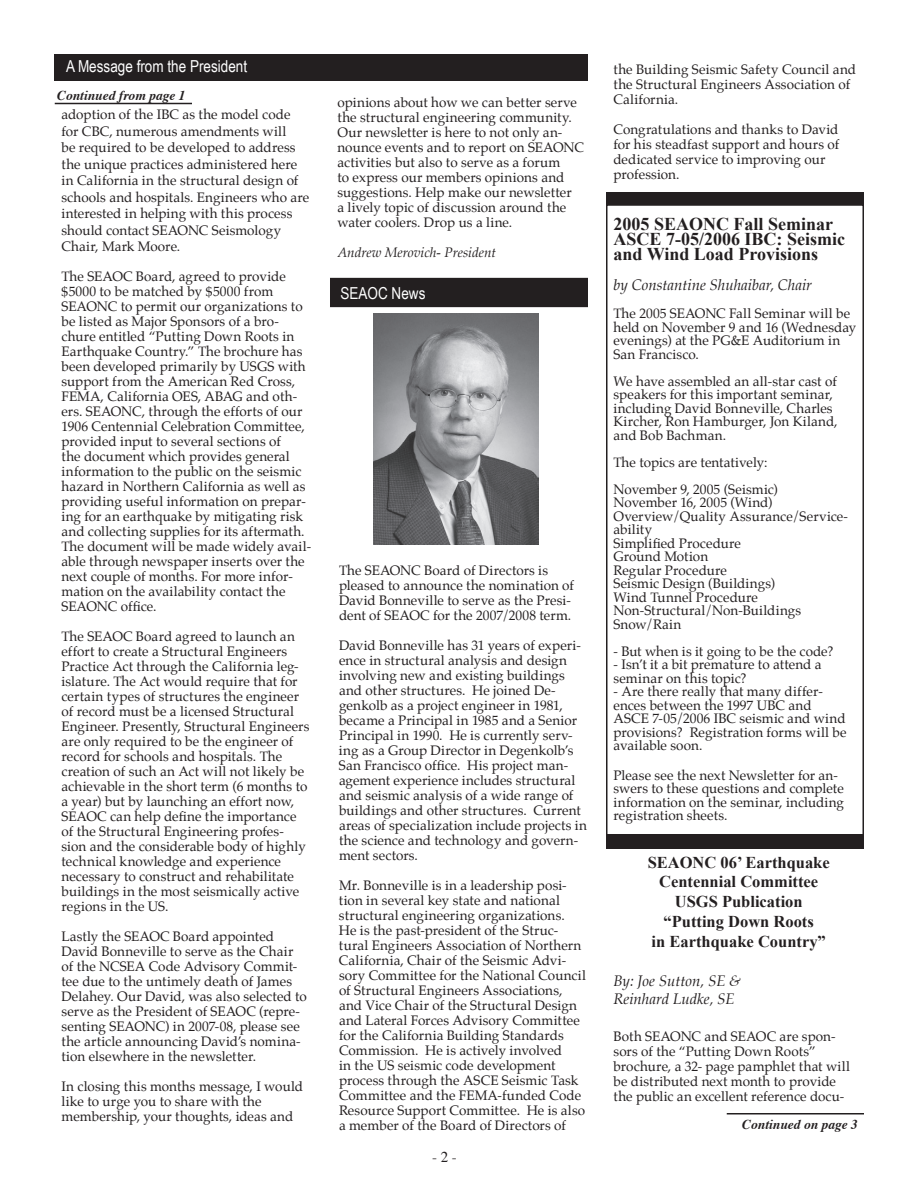
<style>
.page{position:relative;width:918px;height:1188px;background:#fff}
.page>*{position:absolute;margin:0;border:0;box-sizing:border-box;transform-origin:0 0}
.t1{font:700 18px/15px "Times New Roman";color:#231f20}
.t2{font:condensed 18px "Helvetica";color:#fff}
.t3{font:700 16.5px/19.8px "Times New Roman";color:#231f20;text-align:center}
.t4{font:16.5px "Arial Narrow";color:#fff}
.t5{font:italic 15px/18px "Palatino";color:#231f20}
.t6{font:15px "Times";color:#231f20}
.t7{font:13.5px/15px "Palatino";letter-spacing:.005em;color:#231f20}
.t8{font:italic 700 13.5px "Times";color:#231f20}
.t9{font:italic 13.5px "Palatino";color:#231f20}
</style>
<div class="page">
<div style="left:54px;top:54px;width:258px;height:27px;background:#231f20"></div>
<hr style="left:55px;top:103px;width:137px;height:1px;background:#231f20">
<div style="left:312px;top:54px;width:276px;height:27px;background:#231f20"></div>
<hr style="left:727px;top:1113px;width:137px;height:1px;background:#231f20">
<img style="left:374px;top:314px;width:164px;height:230px">
<div style="left:331px;top:279px;width:256px;height:27px;background:#231f20"></div>
<div style="left:330px;top:278px;width:258px;height:29px;border:2px solid #231f20"></div>
<div style="left:607px;top:835px;width:256px;height:13px;background:#231f20"></div>
<div style="left:606px;top:834px;width:258px;height:15px;border:2px solid #231f20"></div>
<div style="left:608px;top:194px;width:255px;height:10px;background:#231f20"></div>
<div style="left:606px;top:192px;width:258px;height:14px;border:3px solid #231f20"></div>
<div style="left:606px;top:204px;width:258px;height:632px;border:2px solid #231f20"></div>
<h1 class="t2" style="left:63px;top:53px;width:199px">A Message from the President</h1>
<p class="t4" style="left:66px;top:56px;width:183px">A Message from the President</p>
<p class="t8" style="left:57px;top:87px;width:130px">Continued from page 1</p>
<p class="t7" style="left:61px;top:107px;width:249px;line-height:16.5px">adoption of the IBC as the model code for CBC, numerous amendments will<br>be required to be developed to address the unique practices administered here in California in the structural design of schools and hospitals. Engineers who are interested in helping with this process should contact SEAONC Seismology Chair, Mark Moore.</p>
<p class="t7" style="left:61px;top:270px;width:251px">The SEAOC Board, agreed to provide $5000 to be matched by $5000 from SEAONC to permit our organizations to be listed as Major Sponsors of a bro&shy;chure entitled “Putting Down Roots in Earthquake Country.” The brochure has been developed primarily by USGS with support from the American Red Cross, FEMA, California OES, ABAG and oth&shy;ers. SEAONC, through the efforts of our 1906 Centennial Celebration Committee, provided input to several sections of<br>the document which provides general information to the public on the seismic hazard in Northern California as well as providing useful information on prepar&shy;ing for an earthquake by mitigating risk and collecting supplies for its aftermath.<br>The document will be made widely avail&shy;able through newspaper inserts over the next couple of months. For more infor&shy;mation on the availability contact the SEAONC office.</p>
<p class="t7" style="left:61px;top:630px;width:249px">The SEAOC Board agreed to launch an effort to create a Structural Engineers Practice Act through the California leg&shy;islature. The Act would require that for certain types of structures the engineer of record must be a licensed Structural Engineer. Presently, Structural Engineers are only required to be the engineer of record for schools and hospitals. The creation of such an Act will not likely be achievable in the short term (6 months to a year) but by launching an effort now, SEAOC can help define the importance of the Structural Engineering profes&shy;sion and the considerable body of highly technical knowledge and experience necessary to construct and rehabilitate buildings in the most seismically active regions in the US.</p>
<p class="t7" style="left:61px;top:930px;width:247px">Lastly the SEAOC Board appointed David Bonneville to serve as the Chair of the NCSEA Code Advisory Commit&shy;tee due to the untimely death of James Delahey. Our David, was also selected to serve as the President of SEAOC (repre&shy;senting SEAONC) in 2007-08, please see the article announcing David’s nomina&shy;tion elsewhere in the newsletter.</p>
<p class="t7" style="left:61px;top:1080px;width:243px">In closing this months message, I would like to urge you to share with the membership, your thoughts, ideas and</p>
<p class="t7" style="left:337px;top:96px;width:248px">opinions about how we can better serve the structural engineering community.<br>Our newsletter is here to not only an&shy;nounce events and to report on SEAONC activities but also to serve as a forum<br>to express our members opinions and suggestions. Help make our newsletter<br>a lively topic of discussion around the water coolers. Drop us a line.</p>
<p class="t9" style="left:337px;top:244px;width:160px">Andrew Merovich- President</p>
<p class="t4" style="left:340px;top:283px;width:86px">SEAOC News</p>
<p class="t7" style="left:339px;top:564px;width:237px">The SEAONC Board of Directors is pleased to announce the nomination of David Bonneville to serve as the Presi&shy;dent of SEAOC for the 2007/2008 term.</p>
<p class="t7" style="left:339px;top:639px;width:250px">David Bonneville has 31 years of experi&shy;ence in structural analysis and design involving new and existing buildings and other structures. He joined De&shy;genkolb as a project engineer in 1981, became a Principal in 1985 and a Senior Principal in 1990. He is currently serv&shy;ing as a Group Director in Degenkolb’s San Francisco office. His project man&shy;agement experience includes structural and seismic analysis of a wide range of buildings and other structures. Current areas of specialization include projects in the science and technology and govern&shy;ment sectors.</p>
<p class="t7" style="left:339px;top:879px;width:249px">Mr. Bonneville is in a leadership posi&shy;tion in several key state and national structural engineering organizations.<br>He is the past-president of the Struc&shy;tural Engineers Association of Northern California, Chair of the Seismic Advi&shy;sory Committee for the National Council of Structural Engineers Associations, and Vice Chair of the Structural Design and Lateral Forces Advisory Committee for the California Building Standards Commission. He is actively involved<br>in the US seismic code development process through the ASCE Seismic Task Committee and the FEMA-funded Code Resource Support Committee. He is also a member of the Board of Directors of</p>
<p class="t6" style="left:432px;top:1148px;width:26px">- 2 -</p>
<p class="t7" style="left:614px;top:63px;width:244px">the Building Seismic Safety Council and the Structural Engineers Association of<br>California.</p>
<p class="t7" style="left:614px;top:123px;width:227px">Congratulations and thanks to David for his steadfast support and hours of dedicated service to improving our profession.</p>
<h1 class="t1" style="left:614px;top:216px;width:233px">2005 SEAONC Fall Seminar<br>ASCE 7-05/2006 IBC: Seismic and Wind Load Provisions</h1>
<p class="t5" style="left:614px;top:277px;width:200px">by Constantine Shuhaibar, Chair</p>
<p class="t7" style="left:614px;top:308px;width:244px;line-height:13.5px">The 2005 SEAONC Fall Seminar will be held on November 9 and 16 (Wednesday evenings) at the PG&amp;E Auditorium in<br>San Francisco.</p>
<p class="t7" style="left:614px;top:376px;width:226px;line-height:13.5px">We have assembled an all-star cast of speakers for this important seminar, including David Bonneville, Charles Kircher, Ron Hamburger, Jon Kiland, and Bob Bachman.</p>
<p class="t7" style="left:614px;top:450px;width:166px;line-height:27px">The topics are tentatively:<br>November 9, 2005 (Seismic)</p>
<p class="t7" style="left:613px;top:497px;width:236px;line-height:13.5px">November 16, 2005 (Wind)<br>Overview/Quality Assurance/Service&shy;ability<br>Simplified Procedure<br>Ground Motion<br>Regular Procedure<br>Seismic Design (Buildings)<br>Wind Tunnel Procedure<br>Non-Structural/Non-Buildings<br>Snow/Rain</p>
<p class="t7" style="left:613px;top:645px;width:222px">- But when is it going to be the code?</p>
<p class="t7" style="left:613px;top:659px;width:210px;line-height:13.5px">- Isn’t it a bit premature to attend a seminar on this topic?</p>
<p class="t7" style="left:613px;top:686px;width:235px;line-height:13.5px">- Are there really that many differ&shy;ences between the 1997 UBC and<br>ASCE 7-05/2006 IBC seismic and wind provisions? Registration forms will be available soon.</p>
<p class="t7" style="left:614px;top:769px;width:232px;line-height:13.5px">Please see the next Newsletter for an&shy;swers to these questions and complete information on the seminar, including registration sheets.</p>
<p class="t3" style="left:648px;top:852px;width:184px">SEAONC 06’ Earthquake<br>Centennial Committee<br>USGS Publication “Putting Down Roots<br>in Earthquake Country”</p>
<p class="t5" style="left:614px;top:974px;width:129px">By: Joe Sutton, SE &amp;<br>Reinhard Ludke, SE</p>
<p class="t7" style="left:613px;top:1030px;width:238px">Both SEAONC and SEAOC are spon&shy;sors of the “Putting Down Roots” brochure, a 32- page pamphlet that will be distributed next month to provide the public an excellent reference docu-</p>
<p class="t8" style="left:742px;top:1116px;width:117px">Continued on page 3</p>
</div>
